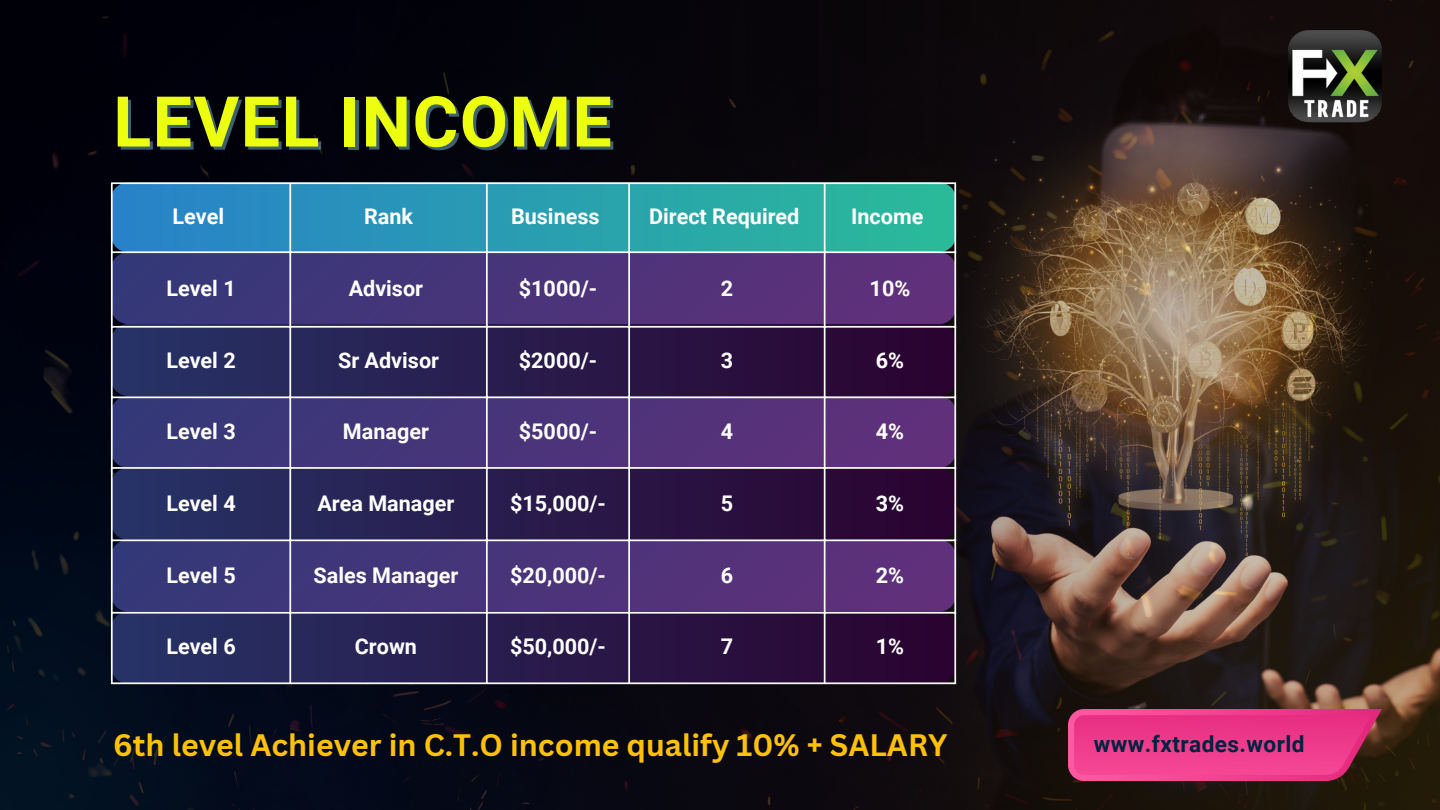
<style>
.page{position:relative;width:1440px;height:810px;background:#fff}
.page>*{position:absolute;margin:0;border:0;box-sizing:border-box;transform-origin:0 0}
.t1{font:700 70.1px "Roboto";letter-spacing:.02em;color:#ecff0e}
.t2{font:700 30.2px "Canva Sans";color:#ffc107}
.t3{font:700 22.6px "Roboto";letter-spacing:.02em;color:#002240}
.t4{font:700 21.6px "Roboto";color:#fff}
</style>
<div class="page">
<img style="left:0;top:0;width:1440px;height:810px">
<svg style="left:113px;top:184px;width:841px;height:67px;background:#299db0"></svg>
<svg style="left:113px;top:253px;width:841px;height:71px;background:#4a3479"></svg>
<svg style="left:113px;top:324px;width:841px;height:72px;background:#281b4b"></svg>
<svg style="left:113px;top:396px;width:841px;height:71px;background:#4b367a"></svg>
<svg style="left:113px;top:469px;width:841px;height:70px;background:#281a4b"></svg>
<svg style="left:113px;top:541px;width:841px;height:71px;background:#4a3479"></svg>
<svg style="left:113px;top:614px;width:841px;height:68px;background:#281a4b"></svg>
<hr style="left:111px;top:184px;width:2px;height:498px;background:#fefefe">
<hr style="left:289px;top:184px;width:2px;height:498px;background:#fefefe">
<hr style="left:486px;top:184px;width:2px;height:498px;background:#fefefe">
<hr style="left:628px;top:184px;width:2px;height:498px;background:#fefefe">
<hr style="left:824px;top:184px;width:2px;height:498px;background:#fefefe">
<hr style="left:954px;top:184px;width:2px;height:498px;background:#fefefe">
<hr style="left:111px;top:182px;width:845px;height:2px;background:#fefefe">
<hr style="left:111px;top:251px;width:845px;height:2px;background:#fefefe">
<hr style="left:111px;top:326px;width:845px;height:2px;background:#fefefe">
<hr style="left:111px;top:397px;width:845px;height:1px;background:#fefefe">
<hr style="left:111px;top:467px;width:845px;height:2px;background:#fefefe">
<hr style="left:111px;top:539px;width:845px;height:2px;background:#fefefe">
<hr style="left:111px;top:612px;width:845px;height:2px;background:#fefefe">
<hr style="left:111px;top:682px;width:845px;height:2px;background:#fefefe">
<img style="left:1068px;top:709px;width:314px;height:71px">
<img style="left:1288px;top:29px;width:94px;height:94px">
<p class="t1" style="left:113px;top:82px;width:500px">LEVEL INCOME</p>
<p class="t4" style="left:173px;top:204px;width:53px">Level</p>
<p class="t4" style="left:364px;top:204px;width:50px">Rank</p>
<h1 class="t4" style="left:511px;top:204px;width:90px">Business</h1>
<p class="t4" style="left:649px;top:204px;width:152px">Direct Required</p>
<p class="t4" style="left:851px;top:204px;width:74px">Income</p>
<p class="t4" style="left:166px;top:276px;width:71px">Level 1</p>
<p class="t4" style="left:349px;top:276px;width:76px">Advisor</p>
<p class="t4" style="left:519px;top:276px;width:80px">$1000/-</p>
<p class="t4" style="left:721px;top:276px;width:14px">2</p>
<p class="t4" style="left:870px;top:276px;width:42px">10%</p>
<p class="t4" style="left:166px;top:348px;width:71px">Level 2</p>
<p class="t4" style="left:338px;top:348px;width:102px">Sr Advisor</p>
<p class="t4" style="left:519px;top:348px;width:80px">$2000/-</p>
<p class="t4" style="left:721px;top:348px;width:14px">3</p>
<p class="t4" style="left:876px;top:348px;width:30px">6%</p>
<p class="t4" style="left:166px;top:419px;width:71px">Level 3</p>
<p class="t4" style="left:343px;top:419px;width:87px">Manager</p>
<p class="t4" style="left:519px;top:419px;width:80px">$5000/-</p>
<p class="t4" style="left:721px;top:419px;width:14px">4</p>
<p class="t4" style="left:876px;top:419px;width:30px">4%</p>
<p class="t4" style="left:166px;top:491px;width:71px">Level 4</p>
<p class="t4" style="left:317px;top:491px;width:138px">Area Manager</p>
<p class="t4" style="left:510px;top:491px;width:97px">$15,000/-</p>
<p class="t4" style="left:721px;top:491px;width:14px">5</p>
<p class="t4" style="left:876px;top:491px;width:30px">3%</p>
<p class="t4" style="left:166px;top:563px;width:71px">Level 5</p>
<p class="t4" style="left:314px;top:563px;width:146px">Sales Manager</p>
<p class="t4" style="left:510px;top:563px;width:97px">$20,000/-</p>
<p class="t4" style="left:721px;top:563px;width:14px">6</p>
<p class="t4" style="left:876px;top:563px;width:30px">2%</p>
<p class="t4" style="left:166px;top:634px;width:71px">Level 6</p>
<p class="t4" style="left:355px;top:634px;width:64px">Crown</p>
<p class="t4" style="left:510px;top:634px;width:97px">$50,000/-</p>
<p class="t4" style="left:721px;top:634px;width:14px">7</p>
<p class="t4" style="left:876px;top:634px;width:30px">1%</p>
<p class="t2" style="left:113px;top:723px;width:836px">6th level Achiever in C.T.O income qualify 10% + SALARY</p>
<p class="t3" style="left:1094px;top:731px;width:212px">www.fxtrades.world</p>
</div>
